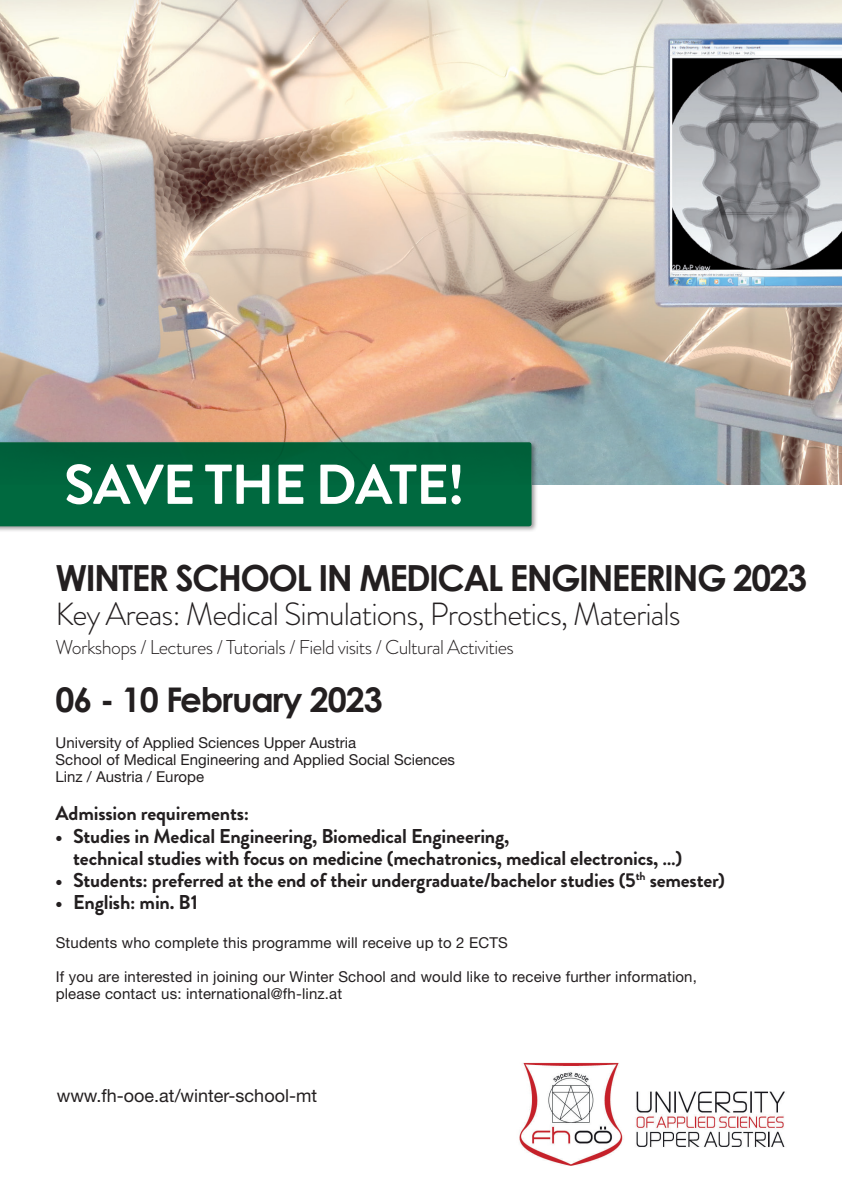
<style>
.page{position:relative;width:842px;height:1191px;background:#fff}
.page>*{position:absolute;margin:0;border:0;box-sizing:border-box;transform-origin:0 0}
.t1{font:700 56px "Brandon Grotesque";letter-spacing:-.02em;color:#fff}
.t2{font:700 36px "Century Gothic";letter-spacing:-.045em;color:#231f20}
.t3{font:700 34px "Century Gothic";letter-spacing:-.03em;color:#231f20}
.t4{font:300 32px "Brandon Grotesque";letter-spacing:-.03em;color:#231f20}
.t5{font:700 20px/22px "Brandon Grotesque";letter-spacing:-.01em;color:#231f20}
.t6{font:300 20px "Brandon Grotesque";letter-spacing:-.03em;color:#231f20}
.t7{font:18px "Helvetica Neue LT Std";color:#231f20}
.t8{font:15px/17px "Helvetica Neue LT Std";letter-spacing:.01em;color:#231f20}
</style>
<div class="page">
<img style="left:0;top:0;width:842px;height:484px">
<img style="left:519px;top:1062px;width:266px;height:104px">
<div style="left:0;top:440px;width:538px;height:93px;background:#231f20;opacity:.45"></div>
<svg style="left:0;top:442px;width:531px;height:84px;fill:#00693f"></svg>
<h1 class="t1" style="left:64px;top:445px;width:402px">SAVE THE DATE!</h1>
<h2 class="t2" style="left:56px;top:550px;width:753px">WINTER SCHOOL IN MEDICAL ENGINEERING 2023</h2>
<h3 class="t4" style="left:56px;top:592px;width:627px">Key Areas: Medical Simulations, Prosthetics, Materials</h3>
<h3 class="t6" style="left:56px;top:633px;width:460px">Workshops / Lectures / Tutorials / Field visits / Cultural Activities</h3>
<h3 class="t3" style="left:56px;top:674px;width:329px">06 - 10 February 2023</h3>
<p class="t8" style="left:56px;top:734px;width:401px">University of Applied Sciences Upper Austria<br>School of Medical Engineering and Applied Social Sciences<br>Linz / Austria / Europe</p>
<h3 class="t5" style="left:56px;top:802px;width:195px">Admission requirements:</h3>
<h3 class="t5" style="left:73px;top:825px;width:611px;text-indent:-18px">• Studies in Medical Engineering, Biomedical Engineering,<br>technical studies with focus on medicine (mechatronics, medical electronics, …)</h3>
<h3 class="t5" style="left:55px;top:869px;width:671px">• Students: preferred at the end of their undergraduate/bachelor studies (5<sup>th</sup> semester)</h3>
<h3 class="t5" style="left:55px;top:891px;width:144px">• English: min. B1</h3>
<p class="t8" style="left:56px;top:933px;width:454px">Students who complete this programme will receive up to 2 ECTS</p>
<p class="t8" style="left:56px;top:967px;width:643px">If you are interested in joining our Winter School and would like to receive further information, please contact us: international@fh-linz.at</p>
<p class="t7" style="left:57px;top:1084px;width:262px">www.fh-ooe.at/winter-school-mt</p>
</div>
